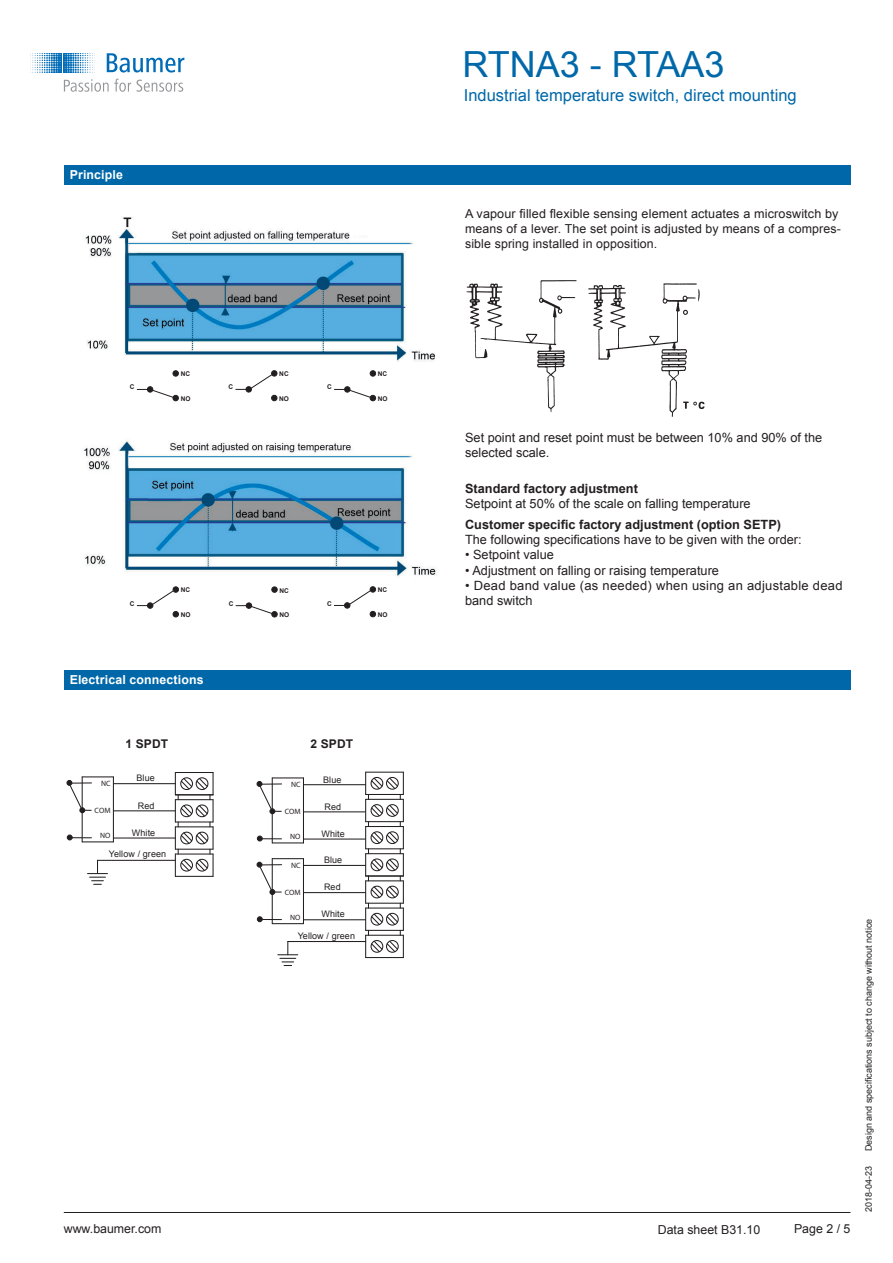
<style>
.page{position:relative;width:893px;height:1263px;background:#fff}
.page>*{position:absolute;margin:0;border:0;box-sizing:border-box;transform-origin:0 0}
.t1{font:36px "Arial";color:#0068a9}
.t2{font:16.5px "Arial";color:#0068a9}
.t3{font:12.75px/15.3px "Arial";color:#231f20}
.t4{font:700 12.75px "Arial";color:#231f20}
.t5{font:12.75px/15.3px "Arial";letter-spacing:.02em;color:#231f20}
.t6{font:12.3px/14.9px "Arial";letter-spacing:.01em;color:#231f20}
.t7{font:700 12.3px "Arial";letter-spacing:.01em;color:#fff}
.t8{font:700 12px "Arial";letter-spacing:.01em;color:#231f20}
.t9{font:9px "Arial";color:#231f20}
.t10{font:7.65px "Myriad";color:#231f20}
.t11{font:700 6.45px "Arial";color:#231f20}
</style>
<div class="page">
<hr style="left:64px;top:1212px;width:786px;height:1px;background:#231f20">
<svg style="left:107px;top:53px;width:77px;height:20px"></svg>
<svg style="left:30px;top:53px;width:65px;height:20px"></svg>
<svg style="left:64px;top:79px;width:67px;height:13px"></svg>
<svg style="left:137px;top:80px;width:46px;height:12px"></svg>
<img style="left:83px;top:217px;width:353px;height:401px">
<div style="left:64px;top:165px;width:786px;height:20px;background:#0068a9"></div>
<svg style="left:137px;top:386px;width:42px;height:15px"></svg>
<svg style="left:173px;top:370px;width:6px;height:6px"></svg>
<svg style="left:235px;top:370px;width:42px;height:31px"></svg>
<svg style="left:334px;top:386px;width:42px;height:15px"></svg>
<svg style="left:370px;top:370px;width:6px;height:6px"></svg>
<svg style="left:137px;top:587px;width:42px;height:30px"></svg>
<svg style="left:236px;top:603px;width:41px;height:14px"></svg>
<svg style="left:272px;top:587px;width:5px;height:5px"></svg>
<svg style="left:334px;top:586px;width:42px;height:31px"></svg>
<hr style="left:366px;top:957px;width:37px;height:1px;background:#231f20">
<svg style="left:365px;top:772px;width:39px;height:185px"></svg>
<hr style="left:288px;top:941px;width:78px;height:1px;background:#231f20">
<hr style="left:175px;top:876px;width:38px;height:1px;background:#231f20">
<hr style="left:97px;top:860px;width:78px;height:1px;background:#231f20">
<hr style="left:114px;top:837px;width:61px;height:1px;background:#231f20">
<hr style="left:114px;top:810px;width:61px;height:1px;background:#231f20">
<hr style="left:114px;top:783px;width:61px;height:1px;background:#231f20">
<svg style="left:175px;top:772px;width:39px;height:104px"></svg>
<hr style="left:82px;top:776px;width:31px;height:1px;background:#231f20">
<hr style="left:113px;top:777px;width:1px;height:65px;background:#231f20">
<hr style="left:82px;top:777px;width:1px;height:65px;background:#231f20">
<hr style="left:82px;top:841px;width:31px;height:1px;background:#231f20">
<svg style="left:88px;top:860px;width:19px;height:25px"></svg>
<svg style="left:278px;top:941px;width:20px;height:25px"></svg>
<hr style="left:70px;top:782px;width:22px;height:2px;background:#231f20">
<svg style="left:66px;top:780px;width:25px;height:33px"></svg>
<svg style="left:67px;top:834px;width:24px;height:6px"></svg>
<hr style="left:304px;top:838px;width:61px;height:1px;background:#231f20">
<hr style="left:304px;top:811px;width:61px;height:1px;background:#231f20">
<hr style="left:304px;top:784px;width:61px;height:1px;background:#231f20">
<hr style="left:272px;top:777px;width:31px;height:1px;background:#231f20">
<hr style="left:303px;top:778px;width:1px;height:65px;background:#231f20">
<hr style="left:272px;top:778px;width:1px;height:65px;background:#231f20">
<hr style="left:272px;top:842px;width:31px;height:1px;background:#231f20">
<hr style="left:260px;top:783px;width:22px;height:2px;background:#231f20">
<svg style="left:257px;top:781px;width:24px;height:33px"></svg>
<svg style="left:257px;top:835px;width:24px;height:6px"></svg>
<hr style="left:304px;top:919px;width:61px;height:1px;background:#231f20">
<hr style="left:304px;top:892px;width:61px;height:1px;background:#231f20">
<hr style="left:304px;top:865px;width:61px;height:1px;background:#231f20">
<hr style="left:272px;top:858px;width:31px;height:1px;background:#231f20">
<hr style="left:303px;top:859px;width:1px;height:65px;background:#231f20">
<hr style="left:272px;top:859px;width:1px;height:65px;background:#231f20">
<hr style="left:272px;top:923px;width:31px;height:1px;background:#231f20">
<svg style="left:257px;top:862px;width:25px;height:33px"></svg>
<svg style="left:257px;top:916px;width:24px;height:6px"></svg>
<div style="left:64px;top:670px;width:786px;height:20px;background:#0068a9"></div>
<img style="left:466px;top:280px;width:239px;height:137px">
<p class="t7" style="left:70px;top:167px;width:55px">Principle</p>
<p class="t11" style="left:130px;top:383px;width:6px">C</p>
<p class="t11" style="left:181px;top:370px;width:11px">NC</p>
<p class="t11" style="left:181px;top:395px;width:11px">NO</p>
<p class="t11" style="left:229px;top:383px;width:6px">C</p>
<p class="t11" style="left:279px;top:370px;width:11px">NC</p>
<p class="t11" style="left:279px;top:394px;width:11px">NO</p>
<p class="t11" style="left:327px;top:383px;width:6px">C</p>
<p class="t11" style="left:378px;top:370px;width:11px">NC</p>
<p class="t11" style="left:378px;top:395px;width:11px">NO</p>
<p class="t11" style="left:130px;top:599px;width:6px">C</p>
<p class="t11" style="left:181px;top:586px;width:11px">NC</p>
<p class="t11" style="left:181px;top:611px;width:11px">NO</p>
<p class="t7" style="left:70px;top:672px;width:135px">Electrical connections</p>
<p class="t11" style="left:229px;top:599px;width:6px">C</p>
<p class="t11" style="left:280px;top:586px;width:11px">NC</p>
<p class="t11" style="left:279px;top:611px;width:11px">NO</p>
<p class="t11" style="left:327px;top:599px;width:6px">C</p>
<p class="t8" style="left:126px;top:736px;width:44px">1 SPDT</p>
<p class="t8" style="left:311px;top:736px;width:44px">2 SPDT</p>
<p class="t9" style="left:137px;top:772px;width:20px">Blue</p>
<p class="t9" style="left:138px;top:799px;width:18px">Red</p>
<p class="t9" style="left:132px;top:826px;width:25px">White</p>
<p class="t9" style="left:109px;top:848px;width:59px">Yellow / green</p>
<p class="t9" style="left:323px;top:774px;width:20px">Blue</p>
<p class="t10" style="left:101px;top:780px;width:11px">NC</p>
<p class="t10" style="left:291px;top:781px;width:11px">NC</p>
<p class="t9" style="left:324px;top:801px;width:18px">Red</p>
<p class="t10" style="left:95px;top:807px;width:17px">COM</p>
<p class="t10" style="left:100px;top:832px;width:12px">NO</p>
<p class="t10" style="left:285px;top:808px;width:17px">COM</p>
<p class="t10" style="left:290px;top:833px;width:12px">NO</p>
<p class="t9" style="left:321px;top:828px;width:25px">White</p>
<p class="t9" style="left:324px;top:854px;width:20px">Blue</p>
<p class="t10" style="left:291px;top:861px;width:11px">NC</p>
<p class="t9" style="left:324px;top:881px;width:18px">Red</p>
<p class="t10" style="left:285px;top:889px;width:17px">COM</p>
<p class="t10" style="left:290px;top:913px;width:12px">NO</p>
<p class="t9" style="left:321px;top:908px;width:25px">White</p>
<p class="t9" style="left:298px;top:930px;width:59px">Yellow / green</p>
<p class="t11" style="left:378px;top:586px;width:11px">NC</p>
<p class="t11" style="left:378px;top:611px;width:11px">NO</p>
<p class="t6" style="left:64px;top:1221px;width:99px">www.baumer.com</p>
<h1 class="t1" style="left:463px;top:40px;width:264px">RTNA3 - RTAA3</h1>
<p class="t2" style="left:464px;top:85px;width:334px">Industrial temperature switch, direct mounting</p>
<p class="t6" style="left:465px;top:207px;width:377px">A vapour filled flexible sensing element actuates a microswitch by means of a lever. The set point is adjusted by means of a compres&shy;sible spring installed in opposition.</p>
<p class="t3" style="left:465px;top:430px;width:359px">Set point and reset point must be between 10% and 90% of the selected scale.</p>
<p class="t4" style="left:465px;top:480px;width:174px">Standard factory adjustment</p>
<p class="t3" style="left:465px;top:496px;width:287px">Setpoint at 50% of the scale on falling temperature</p>
<p class="t4" style="left:465px;top:516px;width:317px">Customer specific factory adjustment (option SETP)</p>
<p class="t3" style="left:465px;top:532px;width:338px">The following specifications have to be given with the order:</p>
<p class="t3" style="left:465px;top:547px;width:90px">• Setpoint value</p>
<p class="t3" style="left:465px;top:563px;width:255px">• Adjustment on falling or raising temperature</p>
<p class="t5" style="left:465px;top:578px;width:379px">• Dead band value (as needed) when using an adjustable dead band switch</p>
<p class="t6" style="left:658px;top:1222px;width:104px">Data sheet B31.10</p>
<p class="t6" style="left:794px;top:1221px;width:58px">Page 2 / 5</p>
<p class="t9" style="left:863px;top:1151px;width:234px;rotate:-90deg">Design and specifications subject to change without notice</p>
<p class="t9" style="left:863px;top:1212px;width:48px;rotate:-90deg">2018-04-23</p>
</div>
